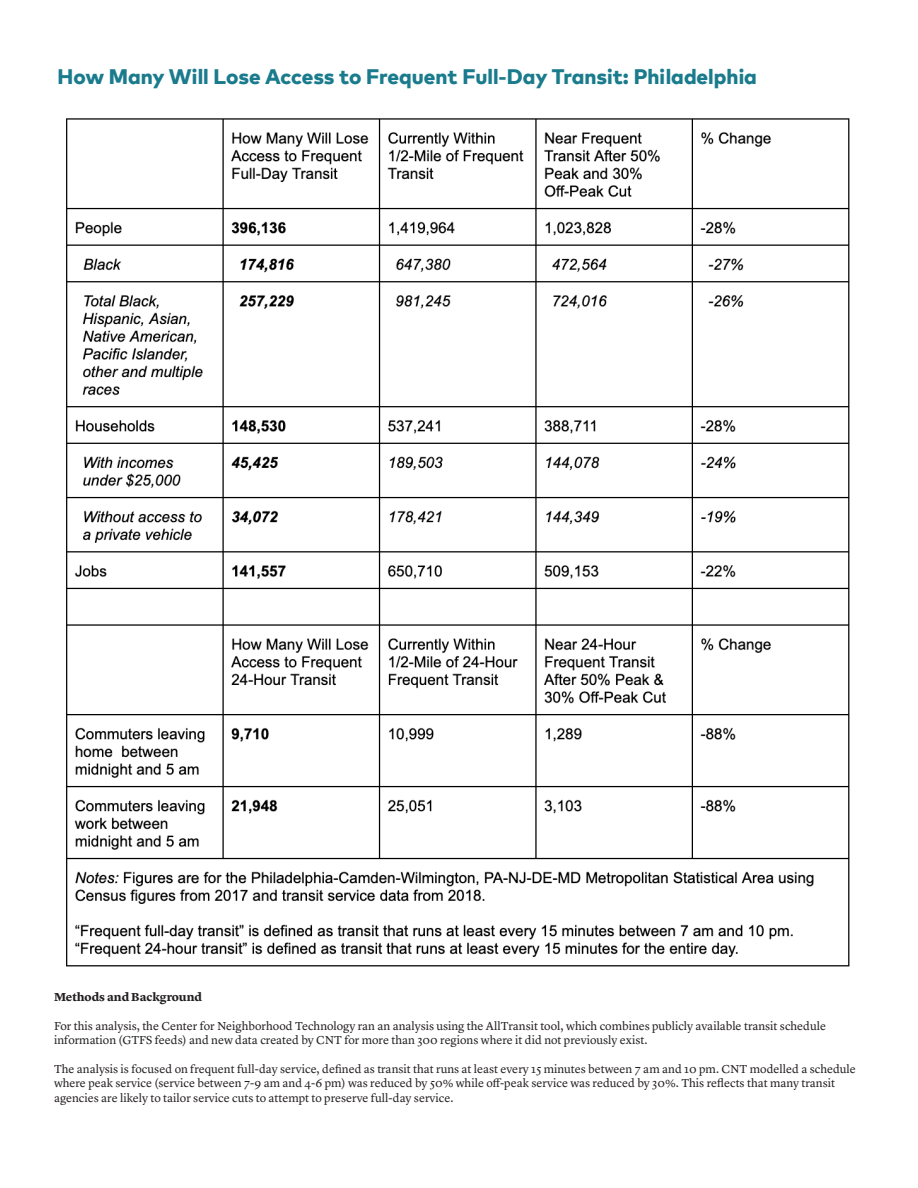
<style>
.page{position:relative;width:918px;height:1188px;background:#fff}
.page>*{position:absolute;margin:0;border:0;box-sizing:border-box;transform-origin:0 0}
.t1{font:800 21px "Mark Offc Pro";color:#197b8c}
.t2{font:12px/14.4px "Lyon Text";color:#231f20}
.t3{font:700 12px "Lyon Text";letter-spacing:-.005em;color:#231f20}
</style>
<div class="page">
<img style="left:66px;top:118px;width:784px;height:849px">
<p class="t1" style="left:58px;top:61px;width:701px">How Many Will Lose Access to Frequent Full-Day Transit: Philadelphia</p>
<p class="t3" style="left:54px;top:988px;width:150px">Methods and Background</p>
<p class="t2" style="left:54px;top:1018px;width:774px">For this analysis, the Center for Neighborhood Technology ran an analysis using the AllTransit tool, which combines publicly available transit schedule information (GTFS feeds) and new data created by CNT for more than 300 regions where it did not previously exist.</p>
<p class="t2" style="left:54px;top:1061px;width:803px">The analysis is focused on frequent full-day service, defined as transit that runs at least every 15 minutes between 7 am and 10 pm. CNT modelled a schedule where peak service (service between 7-9 am and 4-6 pm) was reduced by 50% while off-peak service was reduced by 30%. This reflects that many transit agencies are likely to tailor service cuts to attempt to preserve full-day service.</p>
</div>
